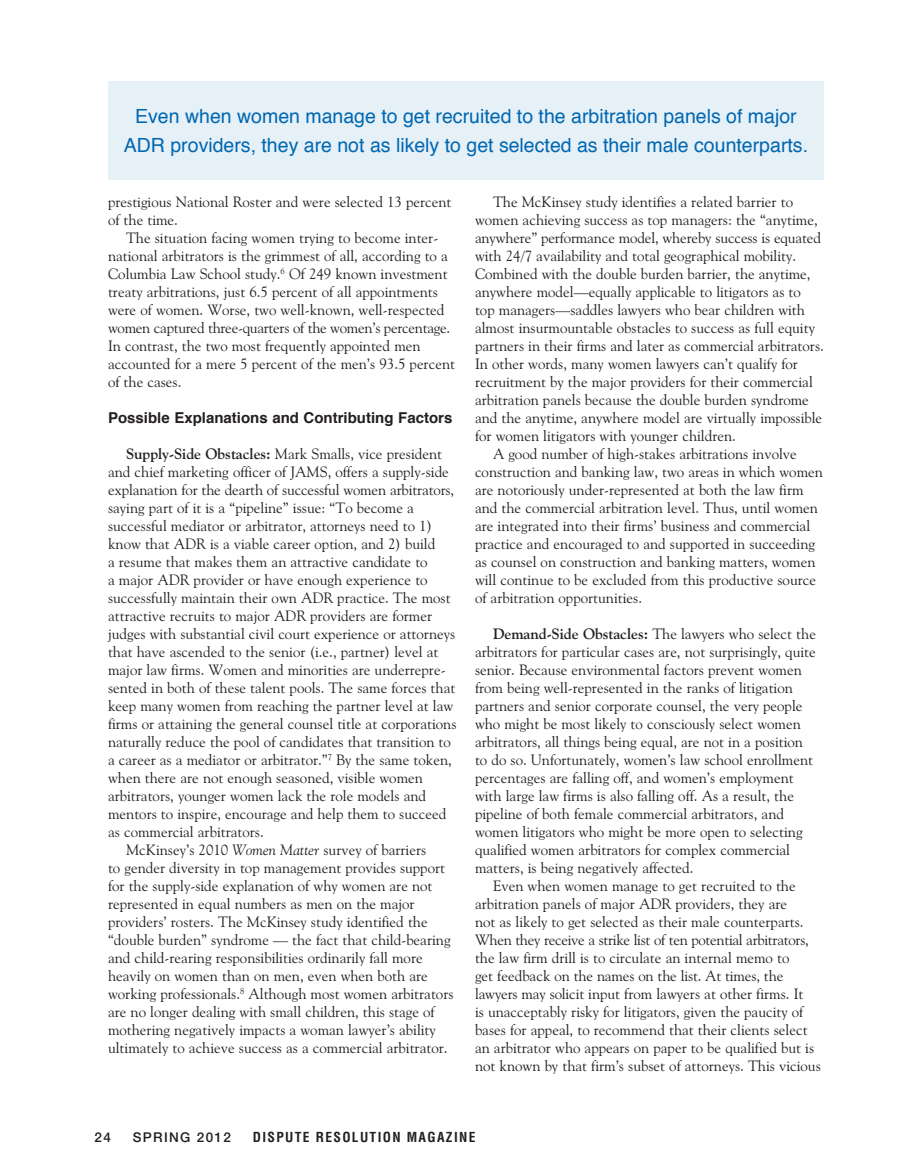
<style>
.page{position:relative;width:905px;height:1175px;background:#fff}
.page>*{position:absolute;margin:0;border:0;box-sizing:border-box;transform-origin:0 0}
.t1{font:19.5px/28.5px "Helvetica";color:#0067b1;text-align:center}
.t2{font:15px/18px "Goudy Old Style BT";color:#231f20}
.t3{font:700 15px "Helvetica";color:#231f20}
.t4{font:700 condensed 13.5px "Helvetica";letter-spacing:.1em;color:#231f20}
.t5{font:500 13.5px "Helvetica Neue";letter-spacing:.1em;color:#231f20}
.s1{font-weight:700}
.s2{font-style:italic}
</style>
<div class="page">
<div style="left:108px;top:81px;width:716px;height:98px;background:#e6f0f7"></div>
<h1 class="t1" style="left:124px;top:102px;width:685px">Even when women manage to get recruited to the arbitration panels of major<br>ADR providers, they are not as likely to get selected as their male counterparts.</h1>
<p class="t2" style="left:108px;top:193px;width:345px">prestigious National Roster and were selected 13 percent of the time.</p>
<p class="t2" style="left:108px;top:229px;width:348px;text-indent:18px">The situation facing women trying to become inter&shy;national arbitrators is the grimmest of all, according to a Columbia Law School study.<sup>6</sup> Of 249 known investment treaty arbitrations, just 6.5 percent of all appointments were of women. Worse, two well-known, well-respected women captured three-quarters of the women’s percentage.<br>In contrast, the two most frequently appointed men accounted for a mere 5 percent of the men’s 93.5 percent of the cases.</p>
<p class="t3" style="left:108px;top:406px;width:346px">Possible Explanations and Contributing Factors</p>
<p class="t2" style="left:126px;top:445px;width:317px"><span class="s1">Supply-Side Obstacles:</span> Mark Smalls, vice president</p>
<p class="t2" style="left:108px;top:463px;width:342px">and chief marketing officer of JAMS, offers a supply-side</p>
<p class="t2" style="left:108px;top:481px;width:348px">explanation for the dearth of successful women arbitrators,</p>
<p class="t2" style="left:108px;top:499px;width:307px">saying part of it is a “pipeline” issue: “To become a</p>
<p class="t2" style="left:108px;top:517px;width:326px">successful mediator or arbitrator, attorneys need to 1)</p>
<p class="t2" style="left:108px;top:535px;width:329px">know that ADR is a viable career option, and 2) build</p>
<p class="t2" style="left:108px;top:553px;width:321px">a resume that makes them an attractive candidate to</p>
<p class="t2" style="left:108px;top:571px;width:321px">a major ADR provider or have enough experience to</p>
<p class="t2" style="left:108px;top:589px;width:344px">successfully maintain their own ADR practice. The most</p>
<p class="t2" style="left:108px;top:607px;width:325px">attractive recruits to major ADR providers are former</p>
<p class="t2" style="left:108px;top:625px;width:349px">judges with substantial civil court experience or attorneys</p>
<p class="t2" style="left:108px;top:643px;width:332px">that have ascended to the senior (i.e., partner) level at</p>
<p class="t2" style="left:108px;top:661px;width:339px">major law firms. Women and minorities are underrepre-</p>
<p class="t2" style="left:108px;top:679px;width:349px">sented in both of these talent pools. The same forces that</p>
<p class="t2" style="left:108px;top:697px;width:347px">keep many women from reaching the partner level at law</p>
<p class="t2" style="left:108px;top:715px;width:350px">firms or attaining the general counsel title at corporations</p>
<p class="t2" style="left:108px;top:733px;width:344px">naturally reduce the pool of candidates that transition to</p>
<p class="t2" style="left:108px;top:751px;width:345px">a career as a mediator or arbitrator.”<sup>7</sup> By the same token,</p>
<p class="t2" style="left:108px;top:769px;width:316px">when there are not enough seasoned, visible women</p>
<p class="t2" style="left:108px;top:787px;width:319px">arbitrators, younger women lack the role models and</p>
<p class="t2" style="left:108px;top:805px;width:340px">mentors to inspire, encourage and help them to succeed</p>
<p class="t2" style="left:108px;top:823px;width:157px">as commercial arbitrators.</p>
<p class="t2" style="left:126px;top:841px;width:302px">McKinsey’s 2010 <span class="s2">Women Matter</span> survey of barriers</p>
<p class="t2" style="left:108px;top:859px;width:338px">to gender diversity in top management provides support</p>
<p class="t2" style="left:108px;top:877px;width:326px">for the supply-side explanation of why women are not</p>
<p class="t2" style="left:108px;top:895px;width:308px">represented in equal numbers as men on the major</p>
<p class="t2" style="left:108px;top:913px;width:321px">providers’ rosters. The McKinsey study identified the</p>
<p class="t2" style="left:108px;top:931px;width:344px">“double burden” syndrome — the fact that child-bearing</p>
<p class="t2" style="left:108px;top:949px;width:316px">and child-rearing responsibilities ordinarily fall more</p>
<p class="t2" style="left:108px;top:967px;width:321px">heavily on women than on men, even when both are</p>
<p class="t2" style="left:108px;top:985px;width:347px">working professionals.<sup>8</sup> Although most women arbitrators</p>
<p class="t2" style="left:108px;top:1003px;width:328px">are no longer dealing with small children, this stage of</p>
<p class="t2" style="left:108px;top:1021px;width:329px">mothering negatively impacts a woman lawyer’s ability</p>
<p class="t2" style="left:108px;top:1039px;width:341px">ultimately to achieve success as a commercial arbitrator.</p>
<p class="t2" style="left:493px;top:193px;width:301px">The McKinsey study identifies a related barrier to</p>
<p class="t2" style="left:475px;top:211px;width:344px">women achieving success as top managers: the “anytime,</p>
<p class="t2" style="left:475px;top:229px;width:347px">anywhere” performance model, whereby success is equated</p>
<p class="t2" style="left:475px;top:247px;width:323px">with 24/7 availability and total geographical mobility.</p>
<p class="t2" style="left:475px;top:265px;width:337px">Combined with the double burden barrier, the anytime,</p>
<p class="t2" style="left:475px;top:283px;width:327px">anywhere model—equally applicable to litigators as to</p>
<p class="t2" style="left:475px;top:301px;width:331px">top managers—saddles lawyers who bear children with</p>
<p class="t2" style="left:475px;top:319px;width:341px">almost insurmountable obstacles to success as full equity</p>
<p class="t2" style="left:475px;top:337px;width:350px">partners in their firms and later as commercial arbitrators.</p>
<p class="t2" style="left:475px;top:355px;width:324px">In other words, many women lawyers can’t qualify for</p>
<p class="t2" style="left:475px;top:373px;width:339px">recruitment by the major providers for their commercial</p>
<p class="t2" style="left:475px;top:391px;width:335px">arbitration panels because the double burden syndrome</p>
<p class="t2" style="left:475px;top:409px;width:349px">and the anytime, anywhere model are virtually impossible</p>
<p class="t2" style="left:475px;top:427px;width:262px">for women litigators with younger children.</p>
<p class="t2" style="left:493px;top:445px;width:305px">A good number of high-stakes arbitrations involve</p>
<p class="t2" style="left:475px;top:463px;width:349px">construction and banking law, two areas in which women</p>
<p class="t2" style="left:475px;top:481px;width:330px">are notoriously under-represented at both the law firm</p>
<p class="t2" style="left:475px;top:499px;width:344px">and the commercial arbitration level. Thus, until women</p>
<p class="t2" style="left:475px;top:517px;width:337px">are integrated into their firms’ business and commercial</p>
<p class="t2" style="left:475px;top:535px;width:341px">practice and encouraged to and supported in succeeding</p>
<p class="t2" style="left:475px;top:553px;width:342px">as counsel on construction and banking matters, women</p>
<p class="t2" style="left:475px;top:571px;width:342px">will continue to be excluded from this productive source</p>
<p class="t2" style="left:475px;top:589px;width:168px">of arbitration opportunities.</p>
<p class="t2" style="left:475px;top:625px;width:342px;text-indent:18px"><span class="s1">Demand-Side Obstacles:</span> The lawyers who select the arbitrators for particular cases are, not surprisingly, quite senior. Because environmental factors prevent women from being well-represented in the ranks of litigation partners and senior corporate counsel, the very people who might be most likely to consciously select women arbitrators, all things being equal, are not in a position to do so. Unfortunately, women’s law school enrollment percentages are falling off, and women’s employment with large law firms is also falling off. As a result, the pipeline of both female commercial arbitrators, and women litigators who might be more open to selecting qualified women arbitrators for complex commercial matters, is being negatively affected.</p>
<p class="t2" style="left:475px;top:877px;width:347px;text-indent:18px">Even when women manage to get recruited to the arbitration panels of major ADR providers, they are<br>not as likely to get selected as their male counterparts.<br>When they receive a strike list of ten potential arbitrators, the law firm drill is to circulate an internal memo to<br>get feedback on the names on the list. At times, the lawyers may solicit input from lawyers at other firms. It<br>is unacceptably risky for litigators, given the paucity of bases for appeal, to recommend that their clients select an arbitrator who appears on paper to be qualified but is not known by that firm’s subset of attorneys. This vicious</p>
<p class="t5" style="left:94px;top:1129px;width:18px">24</p>
<p class="t5" style="left:133px;top:1129px;width:100px">Spring 2012</p>
<p class="t4" style="left:253px;top:1128px;width:224px">DISPUTE RESOLUTION MAGAZIN E</p>
</div>
